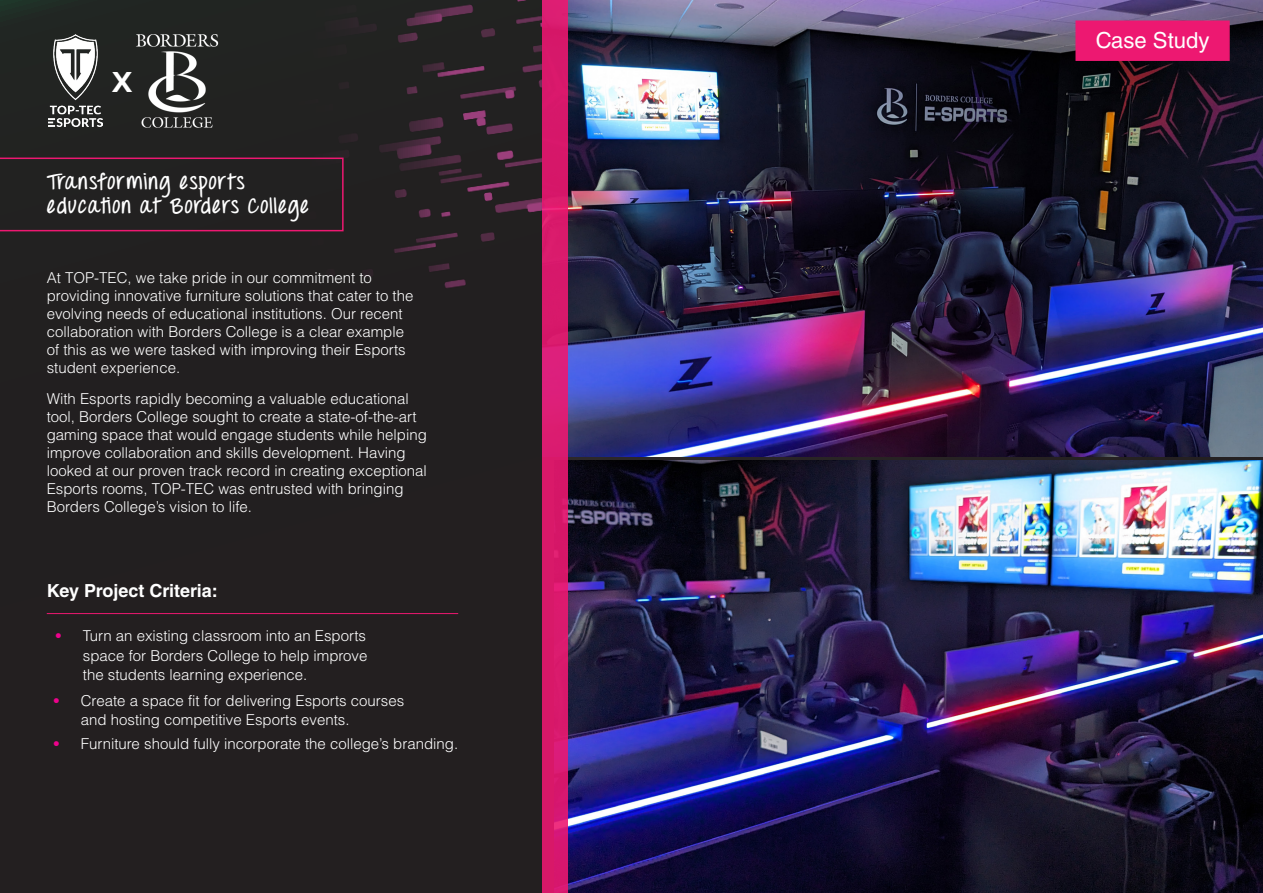
<style>
.page{position:relative;width:1263px;height:893px;background:#fff}
.page>*{position:absolute;margin:0;border:0;box-sizing:border-box;transform-origin:0 0}
.t1{font:700 30px "Proxima Nova";color:#fff}
.Body{font:22.05px "Helvetica LT Std";color:#fff}
.t2{font:700 21px "Throw My Hands Upinthe Air";letter-spacing:.06em;color:#fff}
.t3{font:700 18px "Helvetica LT Std";color:#fff}
.t4{font:300 15px/18px "Helvetica LT Std";color:#fff}
.s1{font-weight:700;color:#ed028c}
</style>
<div class="page">
<div style="left:0;top:0;width:542px;height:893px;background:#231f20"></div>
<img style="left:0;top:0;width:542px;height:288px">
<img style="left:567px;top:0;width:696px;height:456px">
<svg style="left:0;top:158px;width:344px;height:73px"></svg>
<hr style="left:47px;top:613px;width:411px;height:1px;background:#ed1871">
<img style="left:567px;top:460px;width:696px;height:433px">
<svg style="left:542px;top:0;width:25px;height:893px;fill:#d8186a"></svg>
<div style="left:1075px;top:21px;width:155px;height:40px;background:#ed1871;border:2px solid #ed1871"></div>
<img style="left:49px;top:35px;width:53px;height:92px">
<img style="left:135px;top:34px;width:83px;height:93px">
<p class="t1" style="left:112px;top:60px;width:22px">X</p>
<p class="t2" style="left:47px;top:169px;width:199px">Transforming esports</p>
<p class="t2" style="left:47px;top:193px;width:264px">education at Borders College</p>
<p class="t4" style="left:47px;top:268px;width:368px">At TOP-TEC, we take pride in our commitment to providing innovative furniture solutions that cater to the evolving needs of educational institutions. Our recent collaboration with Borders College is a clear example of this as we were tasked with improving their Esports student experience.</p>
<p class="t4" style="left:47px;top:389px;width:382px">With Esports rapidly becoming a valuable educational tool, Borders College sought to create a state-of-the-art gaming space that would engage students while helping improve collaboration and skills development. Having looked at our proven track record in creating exceptional Esports rooms, TOP-TEC was entrusted with bringing Borders College’s vision to life.</p>
<p class="t3" style="left:47px;top:580px;width:172px">Key Project Criteria:</p>
<p class="t4" style="left:83px;top:626px;width:286px;line-height:19.5px;text-align:justify;text-indent:-27px"><span class="s1">•</span> Turn an existing classroom into an Esports space for Borders College to help improve the students learning experience.</p>
<p class="t4" style="left:81px;top:690px;width:325px;line-height:19.5px;text-indent:-27px"><span class="s1">•</span> Create a space fit for delivering Esports courses and hosting competitive Esports events.</p>
<p class="t4" style="left:54px;top:734px;width:406px"><span class="s1">•</span> Furniture should fully incorporate the college’s branding.</p>
<p class="Body" style="left:1096px;top:28px;width:115px">Case Study</p>
</div>
